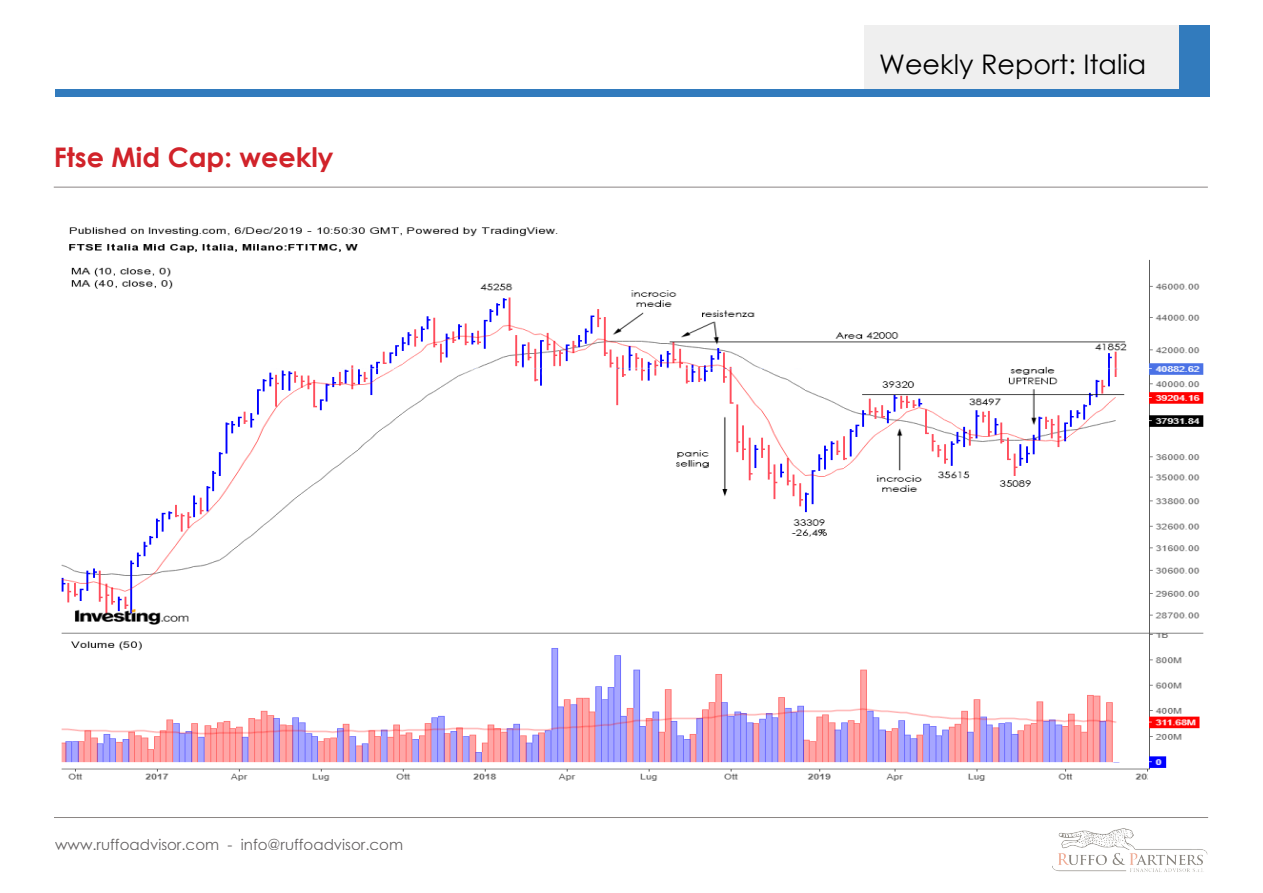
<style>
.page{position:relative;width:1263px;height:893px;background:#fff}
.page>*{position:absolute;margin:0;border:0;box-sizing:border-box;transform-origin:0 0}
.t1{font:27px "Century Gothic";color:#000}
.t2{font:700 27px "Century Gothic";color:#d1232a}
.t3{font:15px "Century Gothic";color:#231f20}
</style>
<div class="page">
<hr style="left:54px;top:187px;width:1154px;height:1px;background:#48403e">
<hr style="left:54px;top:817px;width:1154px;height:1px;background:#48403e">
<img style="left:1052px;top:828px;width:156px;height:44px">
<div style="left:864px;top:26px;width:315px;height:63px;background:#efefef"></div>
<div style="left:55px;top:89px;width:1154px;height:7px;background:#327bbd"></div>
<div style="left:1179px;top:26px;width:30px;height:63px;background:#327bbd"></div>
<img style="left:61px;top:227px;width:1143px;height:554px">
<p class="t2" style="left:54px;top:136px;width:281px">Ftse Mid Cap: weekly</p>
<p class="t3" style="left:55px;top:834px;width:350px">www.ruffoadvisor.com - info@ruffoadvisor.com</p>
<p class="t1" style="left:879px;top:45px;width:269px">Weekly Report: Italia</p>
</div>
